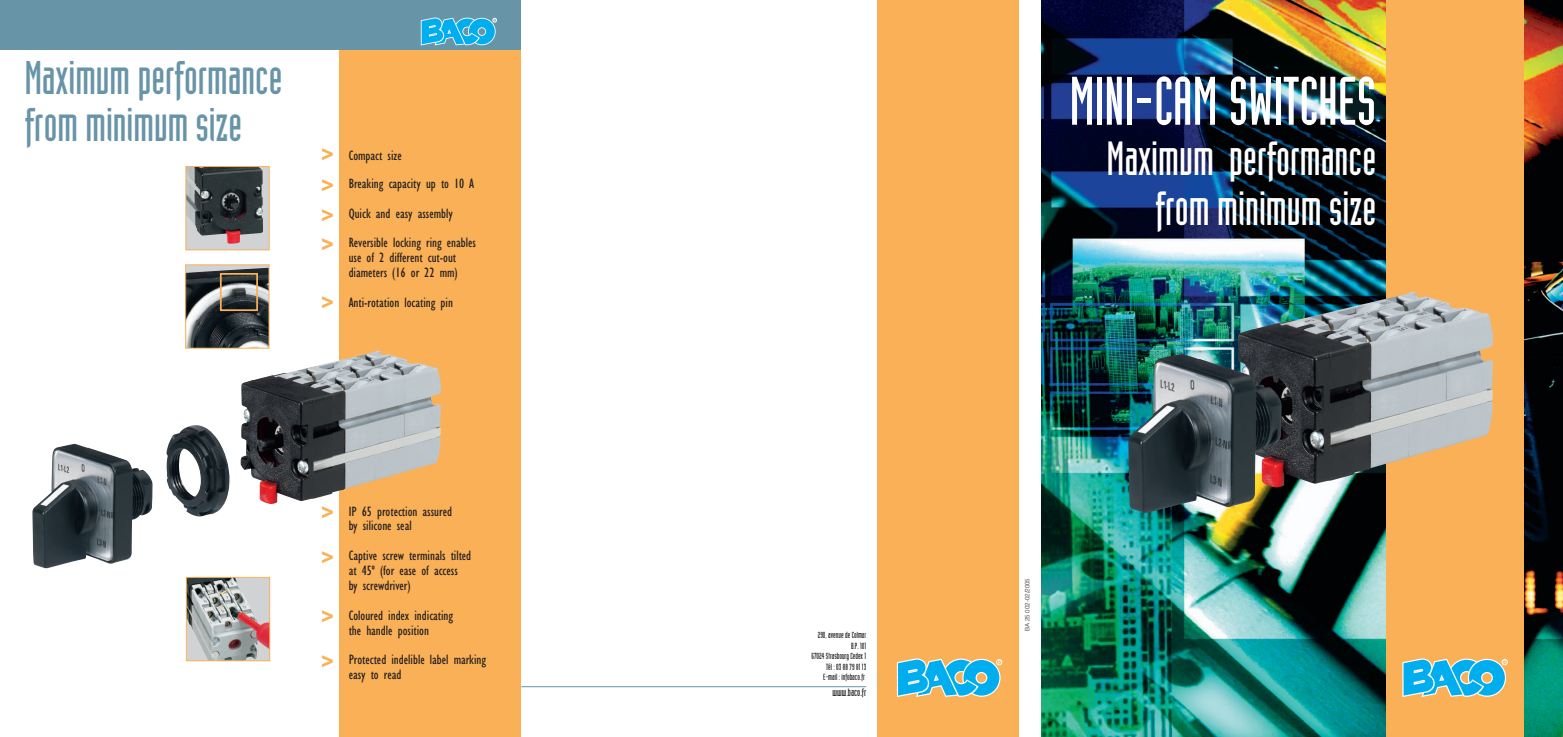
<style>
.page{position:relative;width:1563px;height:737px;background:#fff}
.page>*{position:absolute;margin:0;border:0;box-sizing:border-box;transform-origin:0 0}
.t1{font:67.11px "Industria Solid";color:#fff}
.t2{font:46.99px/49.9px "Industria Solid";color:#fff;text-align:right}
.t3{font:46.29px/47.2px "Industria Solid";color:#6894a8}
.t4{font:700 21.88px/29.8px "Gill Sans";color:#fab056}
.t5{font:condensed 14px/14.9px "Gill Sans";color:#231f20}
.t6{font:10.5px "Industria Solid";color:#231f20}
.t7{font:8.75px/10.5px "Industria Solid";color:#231f20;text-align:right}
.t8{font:300 6.12px "Helvetica";color:#231f20}
</style>
<div class="page">
<img style="left:1042px;top:0;width:521px;height:737px">
<div style="left:1386px;top:0;width:138px;height:737px;background:#fab056"></div>
<svg style="left:1402px;top:658px;width:105px;height:39px;background:#56bbd4"></svg>
<div style="left:877px;top:0;width:141px;height:737px;background:#fab056"></div>
<svg style="left:897px;top:658px;width:105px;height:39px"></svg>
<img style="left:1237px;top:291px;width:256px;height:196px">
<img style="left:1128px;top:353px;width:153px;height:160px">
<div style="left:339px;top:0;width:182px;height:737px;background:#fab056"></div>
<hr style="left:521px;top:686px;width:345px;height:1px;background:#6894a8">
<img style="left:240px;top:350px;width:201px;height:154px">
<img style="left:166px;top:425px;width:64px;height:91px">
<img style="left:32px;top:443px;width:121px;height:125px">
<div style="left:186px;top:167px;width:83px;height:83px;background:#d1d2d4"></div>
<img style="left:188px;top:168px;width:75px;height:76px">
<div style="left:186px;top:166px;width:83px;height:84px;border:1px solid #fab056"></div>
<img style="left:187px;top:267px;width:80px;height:79px">
<div style="left:185px;top:264px;width:84px;height:84px;border:1px solid #fab056"></div>
<div style="left:220px;top:273px;width:38px;height:38px;border:2px solid #fab056"></div>
<img style="left:188px;top:579px;width:80px;height:80px">
<div style="left:186px;top:577px;width:84px;height:84px;border:1px solid #fab056"></div>
<div style="left:0;top:0;width:521px;height:50px;background:#6894a8"></div>
<svg style="left:421px;top:18px;width:76px;height:27px;background:#39b6e6"></svg>
<h3 class="t3" style="left:25px;top:57px;width:259px">Maximum performance from minimum size</h3>
<h3 class="t4" style="left:321px;top:142px;width:14px;text-align:justify">&gt; &gt; &gt; &gt;</h3>
<h3 class="t4" style="left:321px;top:290px;width:14px">&gt;</h3>
<p class="t5" style="left:349px;top:143px;width:127px;line-height:27.7px">Compact size<br>Breaking capacity up to 10 A</p>
<p class="t5" style="left:349px;top:199px;width:129px;line-height:29.8px">Quick and easy assembly<br>Reversible locking ring enables</p>
<p class="t5" style="left:349px;top:251px;width:111px">use of 2 different cut-out diameters (16 or 22 mm)</p>
<p class="t5" style="left:349px;top:296px;width:106px">Anti-rotation locating pin</p>
<h3 class="t4" style="left:321px;top:492px;width:14px;line-height:44.8px">&gt; &gt;</h3>
<h3 class="t4" style="left:321px;top:595px;width:14px;line-height:45.4px">&gt; &gt;</h3>
<p class="t5" style="left:349px;top:505px;width:105px">IP 65 protection assured by silicone seal</p>
<p class="t5" style="left:349px;top:549px;width:124px">Captive screw terminals tilted at 45º (for ease of access<br>by screwdriver)</p>
<p class="t5" style="left:349px;top:609px;width:106px">Coloured index indicating the handle position</p>
<p class="t5" style="left:349px;top:653px;width:139px">Protected indelible label marking easy to read</p>
<p class="t7" style="left:811px;top:630px;width:56px">290, avenue de Colmar<br>B.P. 101<br>67024 Strasbourg Cedex 1<br>Tél : 03 88 79 81 13<br>E-mail : info@baco.fr</p>
<p class="t6" style="left:832px;top:688px;width:35px">www.baco.fr</p>
<h1 class="t1" style="left:1069px;top:77px;width:308px">MINI-CAM SWITCHES</h1>
<h2 class="t2" style="left:1107px;top:136px;width:271px">Maximum performance from minimum size</h2>
<p class="t8" style="left:1024px;top:631px;width:55px;rotate:-90deg">BA 25 002-02/2005</p>
</div>
